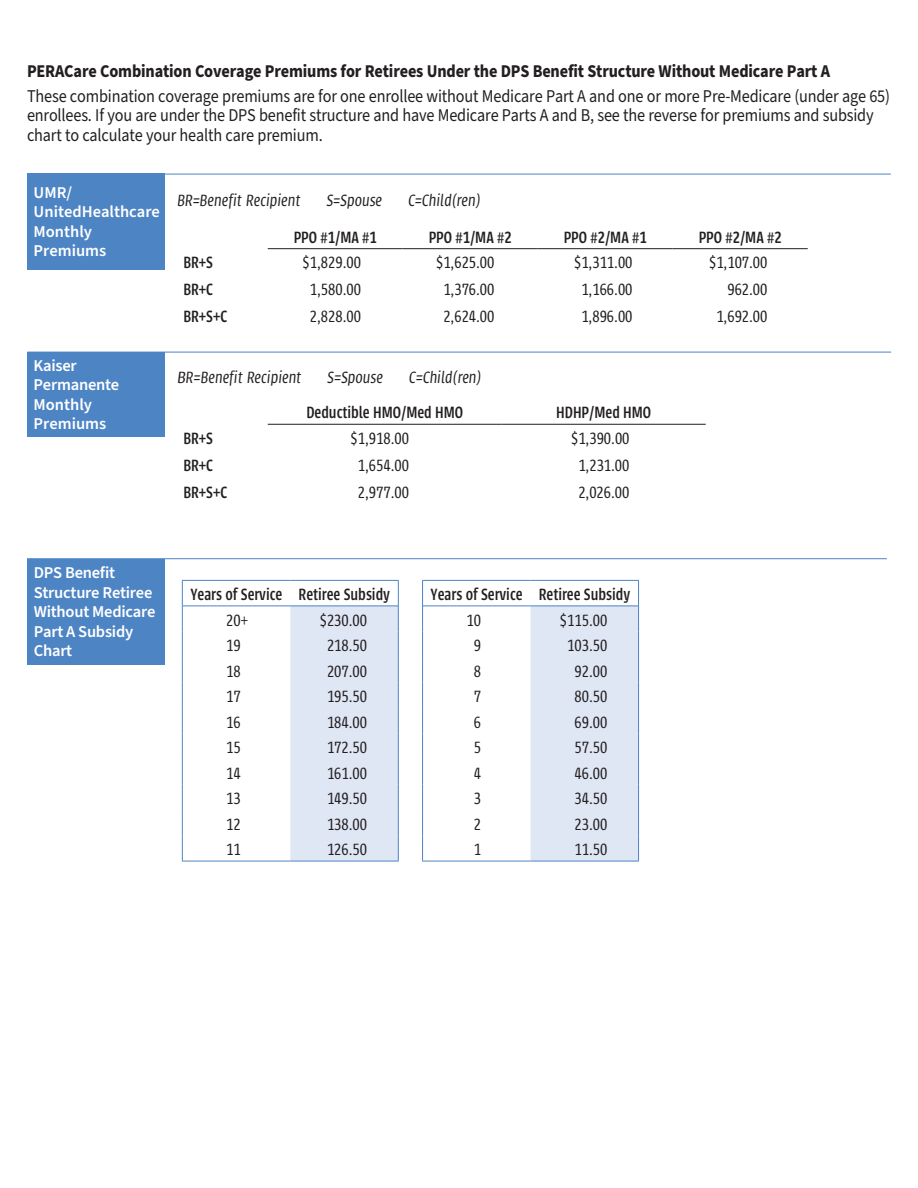
<style>
.page{position:relative;width:918px;height:1188px;background:#fff}
.page>*{position:absolute;margin:0;border:0;box-sizing:border-box;transform-origin:0 0}
.Table_Content{font:300 18px "Urbana";color:#231f20;scale:.9 1}
.t1{font:18px/19.5px "Source Sans Pro";letter-spacing:-.01em;color:#231f20;scale:.9 1}
.Table_Heading{font:500 18px "Urbana";color:#231f20;scale:.9 1}
.t2{font:700 18px "Source Sans Pro";letter-spacing:-.01em;color:#231f20;scale:.9 1}
.t3{font:italic 300 18px "Urbana";color:#231f20;scale:.9 1}
.t4{font:italic 300 18px "Urbana";color:#231f20}
.BlackBoxText{font:600 16.5px/19.5px "Source Sans Pro";letter-spacing:-.015em;color:#fff}
</style>
<div class="page">
<hr style="left:183px;top:606px;width:107px;height:1px;background:#4d84c4">
<hr style="left:182px;top:580px;width:108px;height:1px;background:#4d84c4">
<hr style="left:290px;top:580px;width:109px;height:1px;background:#4d84c4">
<svg style="left:182px;top:581px;width:1px;height:280px"></svg>
<hr style="left:182px;top:861px;width:108px;height:1px;background:#4d84c4">
<hr style="left:290px;top:861px;width:109px;height:1px;background:#4d84c4">
<svg style="left:290px;top:581px;width:109px;height:280px;background:#dfe6f4"></svg>
<div style="left:27px;top:559px;width:138px;height:106px;background:#4d84c4"></div>
<hr style="left:27px;top:558px;width:860px;height:1px;background:#4d84c4">
<div style="left:27px;top:352px;width:137px;height:85px;background:#4d84c4"></div>
<hr style="left:27px;top:352px;width:864px;height:1px;background:#4d84c4">
<div style="left:27px;top:174px;width:138px;height:96px;background:#4d84c4"></div>
<hr style="left:27px;top:174px;width:864px;height:1px;background:#4d84c4">
<hr style="left:423px;top:606px;width:108px;height:1px;background:#4d84c4">
<hr style="left:422px;top:580px;width:109px;height:1px;background:#4d84c4">
<hr style="left:531px;top:580px;width:108px;height:1px;background:#4d84c4">
<svg style="left:531px;top:581px;width:108px;height:280px;background:#dfe6f4"></svg>
<hr style="left:422px;top:861px;width:109px;height:1px;background:#4d84c4">
<hr style="left:531px;top:861px;width:108px;height:1px;background:#4d84c4">
<svg style="left:422px;top:581px;width:1px;height:280px"></svg>
<hr style="left:268px;top:248px;width:135px;height:1px;background:#231f20">
<hr style="left:403px;top:248px;width:135px;height:1px;background:#231f20">
<hr style="left:538px;top:248px;width:135px;height:1px;background:#231f20">
<hr style="left:673px;top:248px;width:135px;height:1px;background:#231f20">
<hr style="left:268px;top:424px;width:234px;height:1px;background:#231f20">
<hr style="left:502px;top:424px;width:204px;height:1px;background:#231f20">
<p class="t2" style="left:27px;top:59px;width:894px">PERACare Combination Coverage Premiums for Retirees Under the DPS Benefit Structure Without Medicare Part A</p>
<p class="t1" style="left:27px;top:87px;width:960px">These combination coverage premiums are for one enrollee without Medicare Part A and one or more Pre-Medicare (under age 65) enrollees. If you are under the DPS benefit structure and have Medicare Parts A and B, see the reverse for premiums and subsidy chart to calculate your health care premium.</p>
<p class="BlackBoxText" style="left:34px;top:183px;width:128px">UMR/<br>UnitedHealthcare<br>Monthly<br>Premiums</p>
<p class="BlackBoxText" style="left:34px;top:356px;width:87px">Kaiser<br>Permanente<br>Monthly<br>Premiums</p>
<p class="t3" style="left:177px;top:191px;width:138px">BR=Benefit Recipient</p>
<p class="t3" style="left:327px;top:191px;width:63px">S=Spouse</p>
<p class="t3" style="left:408px;top:191px;width:82px">C=Child(ren)</p>
<p class="Table_Heading" style="left:294px;top:227px;width:94px">PPO #1/MA #1</p>
<p class="Table_Heading" style="left:429px;top:227px;width:94px">PPO #1/MA #2</p>
<p class="Table_Heading" style="left:564px;top:227px;width:94px">PPO #2/MA #1</p>
<p class="Table_Heading" style="left:699px;top:227px;width:94px">PPO #2/MA #2</p>
<p class="Table_Heading" style="left:183px;top:253px;width:34px">BR+S</p>
<p class="Table_Content" style="left:303px;top:253px;width:66px">$1,829.00</p>
<p class="Table_Content" style="left:436px;top:253px;width:66px">$1,625.00</p>
<p class="Table_Content" style="left:574px;top:253px;width:66px">$1,311.00</p>
<p class="Table_Content" style="left:709px;top:253px;width:66px">$1,107.00</p>
<p class="Table_Heading" style="left:183px;top:280px;width:34px">BR+C</p>
<p class="Table_Content" style="left:310px;top:280px;width:58px">1,580.00</p>
<p class="Table_Content" style="left:443px;top:280px;width:58px">1,376.00</p>
<p class="Table_Content" style="left:581px;top:280px;width:58px">1,166.00</p>
<p class="Table_Content" style="left:727px;top:280px;width:46px">962.00</p>
<p class="Table_Heading" style="left:183px;top:307px;width:50px">BR+S+C</p>
<p class="Table_Content" style="left:310px;top:307px;width:58px">2,828.00</p>
<p class="Table_Content" style="left:443px;top:307px;width:58px">2,624.00</p>
<p class="Table_Content" style="left:581px;top:307px;width:58px">1,896.00</p>
<p class="Table_Content" style="left:716px;top:307px;width:58px">1,692.00</p>
<p class="t4" style="left:177px;top:368px;width:125px">BR=Benefit Recipient</p>
<p class="t3" style="left:328px;top:368px;width:63px">S=Spouse</p>
<p class="t3" style="left:409px;top:368px;width:82px">C=Child(ren)</p>
<p class="Table_Heading" style="left:306px;top:403px;width:176px">Deductible HMO/Med HMO</p>
<p class="Table_Heading" style="left:556px;top:403px;width:107px">HDHP/Med HMO</p>
<p class="Table_Heading" style="left:183px;top:428px;width:34px">BR+S</p>
<p class="Table_Content" style="left:351px;top:429px;width:66px">$1,918.00</p>
<p class="Table_Content" style="left:571px;top:429px;width:66px">$1,390.00</p>
<p class="Table_Heading" style="left:183px;top:455px;width:34px">BR+C</p>
<p class="Table_Content" style="left:358px;top:456px;width:58px">1,654.00</p>
<p class="Table_Content" style="left:578px;top:456px;width:58px">1,231.00</p>
<p class="Table_Heading" style="left:183px;top:482px;width:50px">BR+S+C</p>
<p class="Table_Content" style="left:358px;top:483px;width:58px">2,977.00</p>
<p class="Table_Content" style="left:578px;top:483px;width:58px">2,026.00</p>
<p class="BlackBoxText" style="left:34px;top:564px;width:123px">DPS Benefit<br>Structure Retiree<br>Without Medicare<br>Part A Subsidy<br>Chart</p>
<p class="Table_Heading" style="left:190px;top:584px;width:104px">Years of Service</p>
<p class="Table_Heading" style="left:299px;top:584px;width:103px">Retiree Subsidy</p>
<p class="Table_Content" style="left:226px;top:610px;width:26px">20+</p>
<p class="Table_Content" style="left:320px;top:610px;width:54px">$230.00</p>
<p class="Table_Content" style="left:226px;top:636px;width:18px">19</p>
<p class="Table_Content" style="left:327px;top:636px;width:46px">218.50</p>
<p class="Table_Content" style="left:226px;top:661px;width:18px">18</p>
<p class="Table_Content" style="left:327px;top:661px;width:46px">207.00</p>
<p class="Table_Content" style="left:226px;top:687px;width:18px">17</p>
<p class="Table_Content" style="left:327px;top:687px;width:46px">195.50</p>
<p class="Table_Content" style="left:226px;top:712px;width:18px">16</p>
<p class="Table_Content" style="left:327px;top:712px;width:46px">184.00</p>
<p class="Table_Content" style="left:226px;top:738px;width:18px">15</p>
<p class="Table_Content" style="left:327px;top:738px;width:46px">172.50</p>
<p class="Table_Content" style="left:226px;top:763px;width:18px">14</p>
<p class="Table_Content" style="left:327px;top:763px;width:46px">161.00</p>
<p class="Table_Content" style="left:226px;top:789px;width:18px">13</p>
<p class="Table_Content" style="left:327px;top:789px;width:46px">149.50</p>
<p class="Table_Content" style="left:226px;top:814px;width:18px">12</p>
<p class="Table_Content" style="left:327px;top:814px;width:46px">138.00</p>
<p class="Table_Content" style="left:226px;top:840px;width:18px">11</p>
<p class="Table_Content" style="left:327px;top:840px;width:46px">126.50</p>
<p class="Table_Heading" style="left:431px;top:584px;width:104px">Years of Service</p>
<p class="Table_Heading" style="left:539px;top:584px;width:103px">Retiree Subsidy</p>
<p class="Table_Content" style="left:467px;top:610px;width:18px">10</p>
<p class="Table_Content" style="left:560px;top:610px;width:54px">$115.00</p>
<p class="Table_Content" style="left:474px;top:636px;width:10px">9</p>
<p class="Table_Content" style="left:567px;top:636px;width:46px">103.50</p>
<p class="Table_Content" style="left:474px;top:661px;width:10px">8</p>
<p class="Table_Content" style="left:575px;top:661px;width:38px">92.00</p>
<p class="Table_Content" style="left:474px;top:687px;width:10px">7</p>
<p class="Table_Content" style="left:575px;top:687px;width:38px">80.50</p>
<p class="Table_Content" style="left:474px;top:712px;width:10px">6</p>
<p class="Table_Content" style="left:575px;top:712px;width:38px">69.00</p>
<p class="Table_Content" style="left:474px;top:738px;width:10px">5</p>
<p class="Table_Content" style="left:575px;top:738px;width:38px">57.50</p>
<p class="Table_Content" style="left:474px;top:763px;width:10px">4</p>
<p class="Table_Content" style="left:575px;top:763px;width:38px">46.00</p>
<p class="Table_Content" style="left:474px;top:789px;width:10px">3</p>
<p class="Table_Content" style="left:575px;top:789px;width:38px">34.50</p>
<p class="Table_Content" style="left:474px;top:814px;width:10px">2</p>
<p class="Table_Content" style="left:575px;top:814px;width:38px">23.00</p>
<p class="Table_Content" style="left:474px;top:840px;width:10px">1</p>
<p class="Table_Content" style="left:575px;top:840px;width:38px">11.50</p>
</div>
